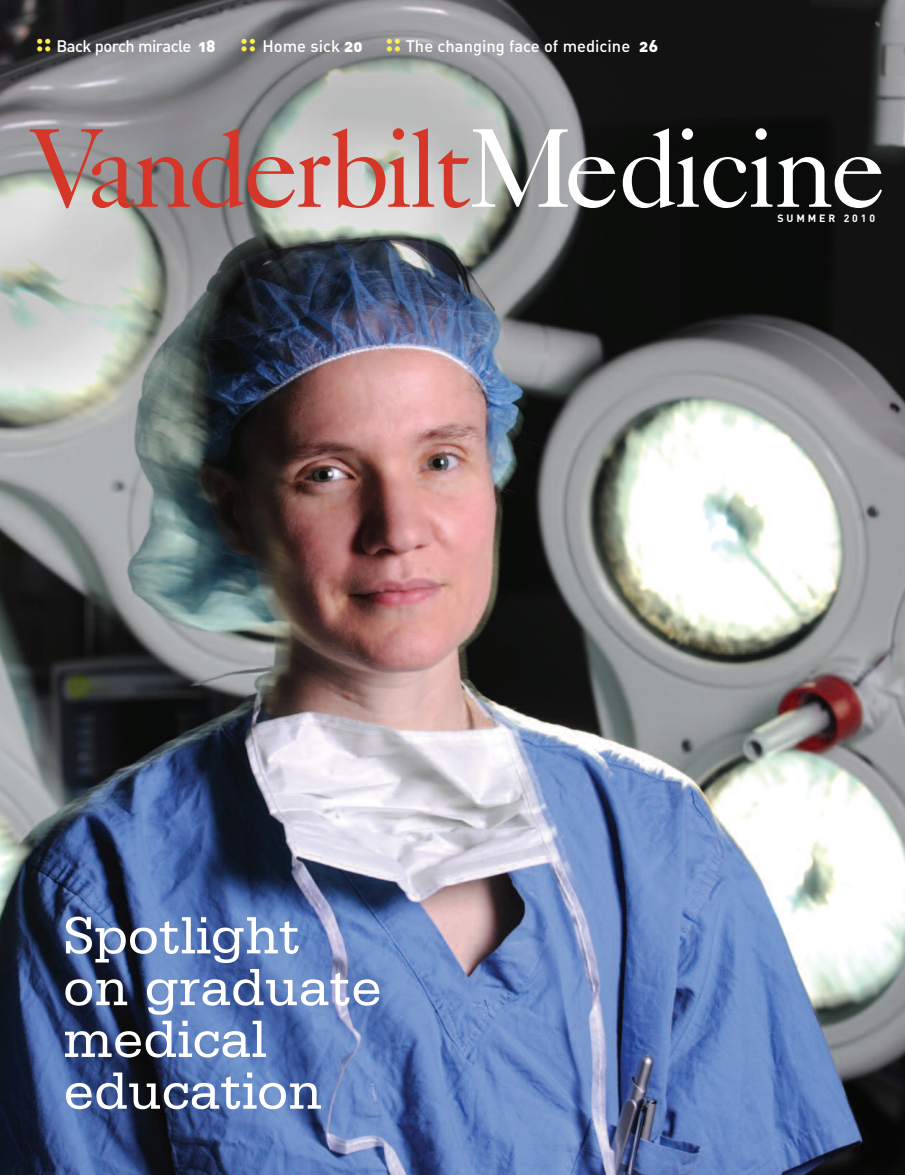
<style>
.page{position:relative;width:905px;height:1175px;background:#fff}
.page>*{position:absolute;margin:0;border:0;box-sizing:border-box;transform-origin:0 0}
.t1{font:112.35px "Caslon Five Forty";letter-spacing:-.045em;color:#d53627}
.t2{font:55.35px/51.8px "Serifa Std";color:#fff}
.t3{font:16.5px "DIN Medium Alternate";color:#fff}
.t4{font:700 10.5px "DIN";letter-spacing:.27em;color:#fff}
.s1{font-family:"Adobe Garamond Pro";font-weight:700;font-size:31.05px;color:#ffef4e}
.s2{font-family:"DIN Black Alternate"}
.s3{color:#fff}
</style>
<div class="page">
<img style="left:0;top:0;width:904px;height:1174px">
<p class="t3" style="left:36px;top:36px;width:623px"><span class="s1">::</span> Back porch miracle <span class="s2">18</span> <span class="s1">::</span> Home sick <span class="s2">20</span> <span class="s1">::</span> The changing face of medicine <span class="s2">26</span></p>
<h1 class="t1" style="left:29px;top:129px;width:858px">Vanderbilt<span class="s3">Medicine</span></h1>
<p class="t4" style="left:777px;top:212px;width:99px">SUMMER 2010</p>
<h2 class="t2" style="left:63px;top:914px;width:320px">Spotlight<br>on graduate medical education</h2>
</div>
